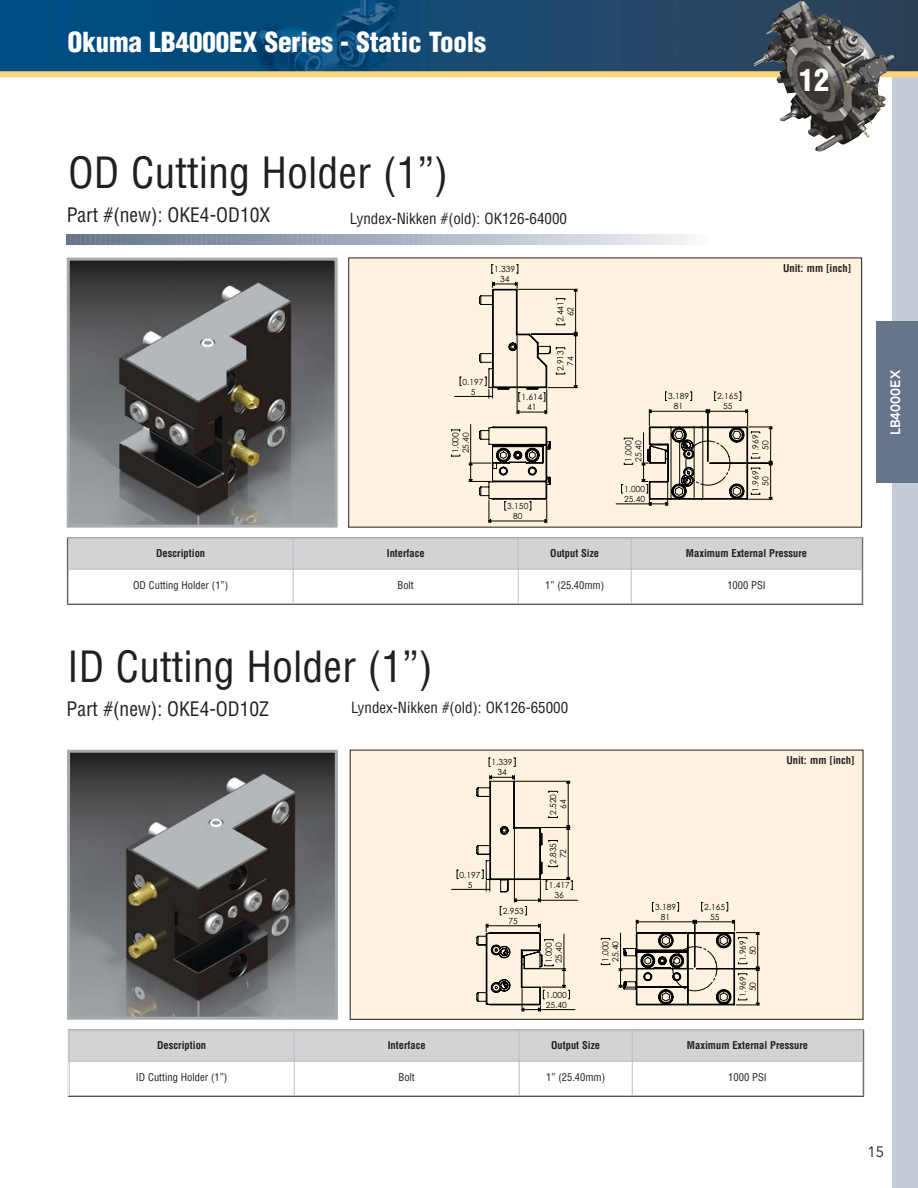
<style>
.page{position:relative;width:918px;height:1188px;background:#fff}
.page>*{position:absolute;margin:0;border:0;box-sizing:border-box;transform-origin:0 0}
.t1{font:condensed 42px "Helvetica";color:#231f20}
.t2{font:900 condensed 30px "Helvetica";color:#fff}
.t3{font:900 condensed 27px "Helvetica";letter-spacing:-.005em;color:#fff}
.t4{font:condensed 19.5px "Helvetica";color:#231f20}
.t5{font:condensed 15px "Helvetica";color:#231f20}
.t6{font:15px "Avenir";color:#231f20}
.t7{font:800 13.5px "Avenir";color:#fff}
.t8{font:700 condensed 10.5px "Helvetica";color:#231f20}
.t9{font:condensed 10.5px "Helvetica";color:#231f20}
.t10{font:8.4px/10.1px "Century Gothic";color:#010202}
</style>
<div class="page">
<div style="left:892px;top:76px;width:26px;height:1112px;background:#c5ccd7"></div>
<div style="left:877px;top:321px;width:41px;height:162px;background:#66758a"></div>
<div style="left:349px;top:258px;width:513px;height:269px;background:#fff3df"></div>
<svg style="left:451px;top:264px;width:127px;height:259px"></svg>
<svg style="left:615px;top:391px;width:158px;height:115px"></svg>
<div style="left:348px;top:258px;width:514px;height:270px;border:1px solid #231f20"></div>
<img style="left:71px;top:262px;width:263px;height:262px">
<div style="left:67px;top:258px;width:271px;height:270px;border:3px solid #a7a9ac"></div>
<div style="left:68px;top:538px;width:225px;height:31px;background:#d1d3d4"></div>
<div style="left:293px;top:538px;width:225px;height:31px;background:#d1d3d4"></div>
<div style="left:518px;top:538px;width:113px;height:31px;background:#d1d3d4"></div>
<div style="left:631px;top:538px;width:231px;height:31px;background:#d1d3d4"></div>
<hr style="left:68px;top:538px;width:1px;height:66px;background:#bbbdc0">
<hr style="left:293px;top:538px;width:1px;height:66px;background:#bbbdc0">
<hr style="left:518px;top:538px;width:1px;height:66px;background:#bbbdc0">
<hr style="left:631px;top:538px;width:1px;height:66px;background:#bbbdc0">
<hr style="left:862px;top:538px;width:1px;height:66px;background:#bbbdc0">
<hr style="left:68px;top:538px;width:794px;height:1px;background:#bbbdc0">
<hr style="left:68px;top:569px;width:794px;height:1px;background:#bbbdc0">
<hr style="left:68px;top:603px;width:794px;height:1px;background:#bbbdc0">
<svg style="left:67px;top:234px;width:624px;height:10px;background:#a7b0bf"></svg>
<img style="left:0;top:0;width:918px;height:71px">
<div style="left:0;top:71px;width:918px;height:6px;background:#ffd478"></div>
<div style="left:68px;top:1030px;width:796px;height:67px;border:1px solid #231f20"></div>
<div style="left:69px;top:1031px;width:225px;height:30px;background:#d1d3d4"></div>
<div style="left:294px;top:1031px;width:225px;height:30px;background:#d1d3d4"></div>
<div style="left:519px;top:1031px;width:113px;height:30px;background:#d1d3d4"></div>
<div style="left:632px;top:1031px;width:231px;height:30px;background:#d1d3d4"></div>
<hr style="left:69px;top:1031px;width:1px;height:65px;background:#bbbdc0">
<hr style="left:294px;top:1031px;width:1px;height:65px;background:#bbbdc0">
<hr style="left:519px;top:1031px;width:1px;height:65px;background:#bbbdc0">
<hr style="left:632px;top:1031px;width:1px;height:65px;background:#bbbdc0">
<hr style="left:862px;top:1031px;width:1px;height:65px;background:#bbbdc0">
<hr style="left:69px;top:1031px;width:794px;height:1px;background:#bbbdc0">
<hr style="left:69px;top:1061px;width:794px;height:1px;background:#bbbdc0">
<hr style="left:69px;top:1095px;width:794px;height:1px;background:#bbbdc0">
<div style="left:350px;top:750px;width:513px;height:269px;background:#fff3df"></div>
<svg style="left:451px;top:758px;width:309px;height:254px"></svg>
<div style="left:350px;top:750px;width:513px;height:270px;border:1px solid #231f20"></div>
<img style="left:71px;top:754px;width:263px;height:262px">
<div style="left:67px;top:750px;width:271px;height:270px;border:3px solid #a7a9ac"></div>
<img style="left:753px;top:14px;width:142px;height:138px">
<h3 class="t3" style="left:67px;top:32px;width:420px">Okuma LB4000EX Series - Static Tools</h3>
<h2 class="t2" style="left:799px;top:68px;width:31px">12</h2>
<h1 class="t1" style="left:68px;top:157px;width:381px">OD Cutting Holder (1”)</h1>
<h3 class="t4" style="left:67px;top:207px;width:205px">Part #(new): OKE4-OD10X</h3>
<h3 class="t5" style="left:350px;top:213px;width:219px">Lyndex-Nikken #(old): OK126-64000</h3>
<p class="t10" style="left:494px;top:264px;width:23px;text-align:center">1.339<br>34</p>
<p class="t10" style="left:463px;top:377px;width:23px">0.197</p>
<p class="t10" style="left:471px;top:387px;width:6px">5</p>
<p class="t10" style="left:451px;top:453px;width:23px;rotate:-90deg">1.000<br>25.40</p>
<p class="t10" style="left:521px;top:392px;width:23px">1.614</p>
<p class="t10" style="left:527px;top:402px;width:11px">41</p>
<p class="t10" style="left:556px;top:322px;width:23px;rotate:-90deg">2.441</p>
<p class="t10" style="left:566px;top:316px;width:11px;rotate:-90deg">62</p>
<p class="t10" style="left:556px;top:371px;width:23px;rotate:-90deg">2.913</p>
<p class="t10" style="left:566px;top:366px;width:11px;rotate:-90deg">74</p>
<p class="t10" style="left:507px;top:501px;width:23px">3.150</p>
<p class="t10" style="left:513px;top:511px;width:11px">80</p>
<p class="t8" style="left:783px;top:264px;width:70px">Unit: mm [inch]</p>
<p class="t10" style="left:624px;top:462px;width:23px;rotate:-90deg">1.000<br>25.40</p>
<p class="t10" style="left:624px;top:494px;width:23px">25.40</p>
<p class="t10" style="left:624px;top:484px;width:23px">1.000</p>
<p class="t10" style="left:668px;top:391px;width:23px">3.189</p>
<p class="t10" style="left:674px;top:401px;width:11px">81</p>
<p class="t10" style="left:717px;top:391px;width:23px">2.165</p>
<p class="t10" style="left:723px;top:401px;width:11px">55</p>
<p class="t10" style="left:751px;top:456px;width:23px;rotate:-90deg">1.969</p>
<p class="t10" style="left:761px;top:450px;width:11px;rotate:-90deg">50</p>
<p class="t10" style="left:751px;top:492px;width:23px;text-align:center;rotate:-90deg">1.969<br>50</p>
<p class="t8" style="left:156px;top:549px;width:50px">Description</p>
<p class="t8" style="left:387px;top:549px;width:39px">Interface</p>
<p class="t8" style="left:550px;top:549px;width:50px">Output Size</p>
<p class="t8" style="left:686px;top:549px;width:123px">Maximum External Pressure</p>
<p class="t9" style="left:133px;top:581px;width:96px">OD Cutting Holder (1”)</p>
<p class="t9" style="left:398px;top:581px;width:18px">Bolt</p>
<p class="t9" style="left:545px;top:581px;width:61px">1” (25.40mm)</p>
<p class="t9" style="left:727px;top:581px;width:40px">1000 PSI</p>
<h1 class="t1" style="left:67px;top:650px;width:367px">ID Cutting Holder (1”)</h1>
<h3 class="t4" style="left:67px;top:701px;width:204px">Part #(new): OKE4-OD10Z</h3>
<h3 class="t5" style="left:351px;top:702px;width:219px">Lyndex-Nikken #(old): OK126-65000</h3>
<p class="t10" style="left:492px;top:758px;width:23px">1.339</p>
<p class="t10" style="left:497px;top:768px;width:11px">34</p>
<p class="t10" style="left:548px;top:815px;width:23px;rotate:-90deg">2.520</p>
<p class="t10" style="left:558px;top:809px;width:11px;rotate:-90deg">64</p>
<p class="t10" style="left:548px;top:864px;width:23px;rotate:-90deg">2.835</p>
<p class="t10" style="left:558px;top:858px;width:11px;rotate:-90deg">72</p>
<p class="t10" style="left:460px;top:870px;width:23px;text-align:center">0.197<br>5</p>
<p class="t10" style="left:549px;top:880px;width:23px">1.417</p>
<p class="t10" style="left:503px;top:906px;width:23px">2.953</p>
<p class="t10" style="left:509px;top:916px;width:11px">75</p>
<p class="t10" style="left:555px;top:890px;width:11px">36</p>
<p class="t10" style="left:544px;top:963px;width:23px;rotate:-90deg">1.000<br>25.40</p>
<p class="t10" style="left:546px;top:990px;width:23px">1.000<br>25.40</p>
<p class="t10" style="left:601px;top:962px;width:23px;rotate:-90deg">1.000<br>25.40</p>
<p class="t8" style="left:786px;top:756px;width:70px">Unit: mm [inch]</p>
<p class="t10" style="left:655px;top:902px;width:23px;text-align:center">3.189<br>81</p>
<p class="t10" style="left:704px;top:902px;width:23px">2.165</p>
<p class="t10" style="left:710px;top:912px;width:11px">55</p>
<p class="t10" style="left:738px;top:961px;width:23px;rotate:-90deg">1.969</p>
<p class="t10" style="left:748px;top:955px;width:11px;rotate:-90deg">50</p>
<p class="t10" style="left:738px;top:997px;width:23px;rotate:-90deg">1.969</p>
<p class="t10" style="left:748px;top:991px;width:11px;rotate:-90deg">50</p>
<p class="t8" style="left:157px;top:1041px;width:50px">Description</p>
<p class="t8" style="left:388px;top:1041px;width:39px">Interface</p>
<p class="t8" style="left:551px;top:1041px;width:50px">Output Size</p>
<p class="t8" style="left:687px;top:1041px;width:123px">Maximum External Pressure</p>
<p class="t9" style="left:136px;top:1073px;width:93px">ID Cutting Holder (1”)</p>
<p class="t9" style="left:399px;top:1073px;width:18px">Bolt</p>
<p class="t9" style="left:546px;top:1073px;width:61px">1” (25.40mm)</p>
<p class="t9" style="left:728px;top:1073px;width:40px">1000 PSI</p>
<h3 class="t7" style="left:890px;top:435px;width:67px;rotate:-90deg">LB4000EX</h3>
<h3 class="t6" style="left:868px;top:1145px;width:18px">15</h3>
</div>
